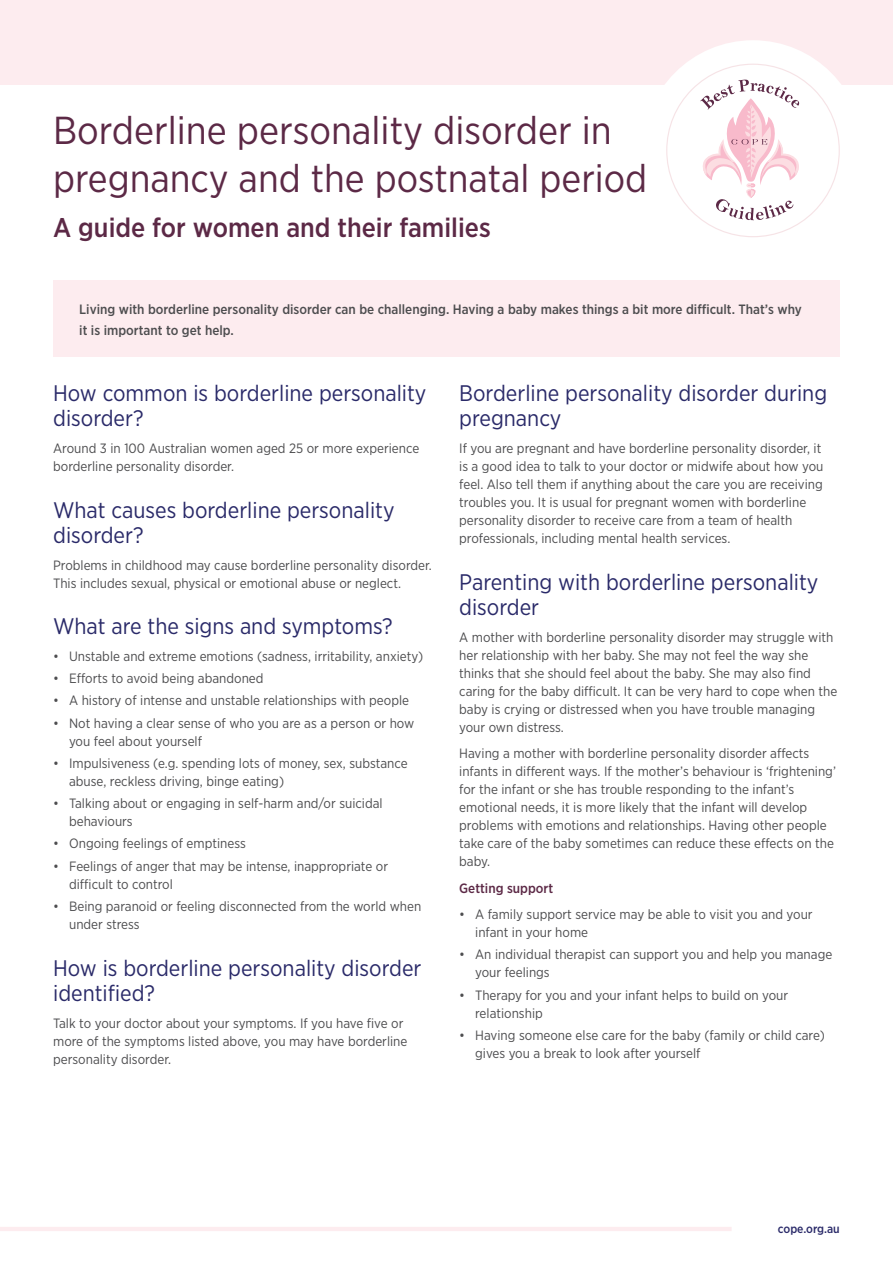
<style>
.page{position:relative;width:893px;height:1263px;background:#fff}
.page>*{position:absolute;margin:0;border:0;box-sizing:border-box;transform-origin:0 0}
.t1{font:39px/48px "Gotham Narrow";color:#5c2946}
.t2{font:500 27px "Gotham Narrow";color:#5c2946}
.t3{font:22.5px/25.5px "Gotham Narrow";color:#2a2a69}
.t4{font:13.5px/18px "Gotham Narrow";color:#4d4d4f}
.t5{font:500 13.5px/21px "Gotham Narrow";color:#4d4d4f}
.t6{font:500 13.5px "Gotham Narrow";color:#5c2946}
.t7{font:500 12px "Gotham Narrow";color:#2a2a69}
</style>
<div class="page">
<hr style="left:0;top:1227px;width:732px;height:4px;background:#fdecef">
<div style="left:0;top:0;width:893px;height:85px;background:#fdecef"></div>
<div style="left:643px;top:40px;width:220px;height:221px;background:#fff;border-radius:50%"></div>
<svg style="left:666px;top:64px;width:174px;height:173px"></svg>
<div style="left:53px;top:281px;width:787px;height:76px;background:#fdecef"></div>
<h1 class="t1" style="left:53px;top:105px;width:596px">Borderline personality disorder in pregnancy and the postnatal period</h1>
<h2 class="t2" style="left:53px;top:210px;width:439px">A guide for women and their families</h2>
<p class="t5" style="left:79px;top:298px;width:724px">Living with borderline personality disorder can be challenging. Having a baby makes things a bit more difficult. That’s why it is important to get help.</p>
<h3 class="t3" style="left:53px;top:380px;width:375px">How common is borderline personality disorder?</h3>
<p class="t4" style="left:53px;top:439px;width:368px">Around 3 in 100 Australian women aged 25 or more experience borderline personality disorder.</p>
<h3 class="t3" style="left:53px;top:496px;width:343px">What causes borderline personality disorder?</h3>
<p class="t4" style="left:53px;top:555px;width:380px">Problems in childhood may cause borderline personality disorder.<br>This includes sexual, physical or emotional abuse or neglect.</p>
<h3 class="t3" style="left:53px;top:613px;width:341px">What are the signs and symptoms?</h3>
<p class="t4" style="left:53px;top:647px;width:372px">• Unstable and extreme emotions (sadness, irritability, anxiety)</p>
<p class="t4" style="left:53px;top:669px;width:212px">• Efforts to avoid being abandoned</p>
<p class="t4" style="left:53px;top:691px;width:357px">• A history of intense and unstable relationships with people</p>
<p class="t4" style="left:69px;top:713px;width:347px;text-indent:-16px">• Not having a clear sense of who you are as a person or how you feel about yourself</p>
<p class="t4" style="left:69px;top:754px;width:340px;text-indent:-16px">• Impulsiveness (e.g. spending lots of money, sex, substance abuse, reckless driving, binge eating)</p>
<p class="t4" style="left:69px;top:794px;width:315px;text-indent:-16px">• Talking about or engaging in self-harm and/or suicidal behaviours</p>
<p class="t4" style="left:53px;top:834px;width:194px">• Ongoing feelings of emptiness</p>
<p class="t4" style="left:69px;top:856px;width:320px;text-indent:-16px">• Feelings of anger that may be intense, inappropriate or difficult to control</p>
<p class="t4" style="left:69px;top:897px;width:354px;text-indent:-16px">• Being paranoid or feeling disconnected from the world when under stress</p>
<h3 class="t3" style="left:53px;top:954px;width:370px">How is borderline personality disorder identified?</h3>
<p class="t4" style="left:53px;top:1013px;width:356px">Talk to your doctor about your symptoms. If you have five or more of the symptoms listed above, you may have borderline personality disorder.</p>
<h3 class="t3" style="left:459px;top:380px;width:369px">Borderline personality disorder during pregnancy</h3>
<p class="t4" style="left:459px;top:439px;width:366px">If you are pregnant and have borderline personality disorder, it is a good idea to talk to your doctor or midwife about how you feel. Also tell them if anything about the care you are receiving troubles you. It is usual for pregnant women with borderline personality disorder to receive care from a team of health professionals, including mental health services.</p>
<h3 class="t3" style="left:459px;top:568px;width:361px">Parenting with borderline personality disorder</h3>
<p class="t4" style="left:459px;top:627px;width:380px">A mother with borderline personality disorder may struggle with her relationship with her baby. She may not feel the way she thinks that she should feel about the baby. She may also find caring for the baby difficult. It can be very hard to cope when the baby is crying or distressed when you have trouble managing your own distress.</p>
<p class="t4" style="left:459px;top:744px;width:378px">Having a mother with borderline personality disorder affects infants in different ways. If the mother’s behaviour is ‘frightening’ for the infant or she has trouble responding to the infant’s emotional needs, it is more likely that the infant will develop problems with emotions and relationships. Having other people take care of the baby sometimes can reduce these effects on the baby.</p>
<p class="t6" style="left:459px;top:879px;width:95px">Getting support</p>
<p class="t4" style="left:475px;top:905px;width:339px;text-indent:-16px">• A family support service may be able to visit you and your infant in your home</p>
<p class="t4" style="left:475px;top:945px;width:359px;text-indent:-16px">• An individual therapist can support you and help you manage your feelings</p>
<p class="t4" style="left:475px;top:985px;width:315px;text-indent:-16px">• Therapy for you and your infant helps to build on your relationship</p>
<p class="t4" style="left:475px;top:1026px;width:351px;text-indent:-16px">• Having someone else care for the baby (family or child care) gives you a break to look after yourself</p>
<p class="t7" style="left:778px;top:1221px;width:63px">cope.org.au</p>
</div>
